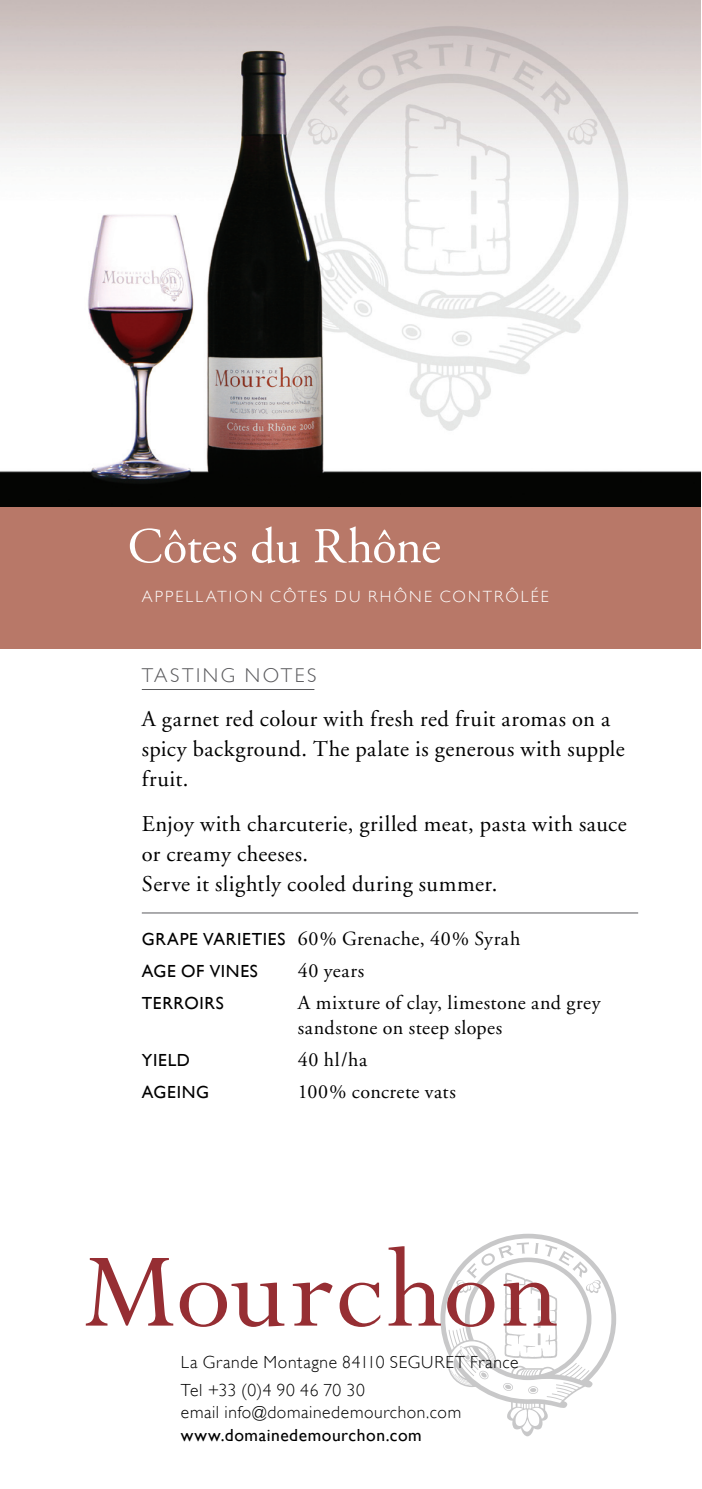
<style>
.page{position:relative;width:702px;height:1489px;background:#fff}
.page>*{position:absolute;margin:0;border:0;box-sizing:border-box;transform-origin:0 0}
.t1{font:50px "Adobe Garamond";letter-spacing:-.015em;color:#fff}
.t2{font:22.5px/30px "Adobe Garamond";letter-spacing:.02em;color:#000}
.t3{font:20px/25px "Adobe Garamond";letter-spacing:.025em;color:#000}
.t4{font:300 20px "Gill Sans";letter-spacing:.125em;color:#5a5a5d}
.t5{font:300 17.5px/27.5px "Gill Sans";letter-spacing:.035em;color:#000}
.t6{font:17.5px "Gill Sans";letter-spacing:.035em;color:#000}
.t7{font:300 16.25px "Gill Sans";letter-spacing:.13em;color:#fff}
.s1{font-family:"Gill Sans";font-size:17.5px}
</style>
<div class="page">
<img style="left:0;top:1px;width:700px;height:506px">
<div style="left:0;top:507px;width:700px;height:141px;background:#b87868"></div>
<hr style="left:142px;top:689px;width:172px;height:1px;background:#5a5a5d">
<hr style="left:142px;top:912px;width:496px;height:1px;background:#5a5a5d">
<svg style="left:86px;top:1258px;width:87px;height:67px"></svg>
<svg style="left:180px;top:1282px;width:104px;height:44px"></svg>
<svg style="left:293px;top:1282px;width:39px;height:43px"></svg>
<svg style="left:339px;top:1282px;width:41px;height:44px"></svg>
<svg style="left:388px;top:1233px;width:228px;height:203px"></svg>
<h1 class="t1" style="left:128px;top:519px;width:315px">Côtes du Rhône</h1>
<p class="t7" style="left:142px;top:587px;width:408px">APPELLATION CÔTES DU RHÔNE CONTRÔLÉE</p>
<p class="t4" style="left:142px;top:664px;width:176px">TASTING NOTES</p>
<p class="t2" style="left:142px;top:704px;width:484px">A garnet red colour with fresh red fruit aromas on a spicy background. The palate is generous with supple fruit.</p>
<p class="t2" style="left:142px;top:809px;width:486px">Enjoy with charcuterie, grilled meat, pasta with sauce or creamy cheeses.<br>Serve it slightly cooled during summer.</p>
<p class="t3" style="left:142px;top:926px;width:380px"><span class="s1">GRAPE VARIETIES</span> 60% Grenache, 40% Syrah</p>
<p class="t6" style="left:142px;top:960px;width:118px">AGE OF VINES</p>
<p class="t3" style="left:298px;top:958px;width:68px">40 years</p>
<p class="t6" style="left:142px;top:992px;width:83px">TERROIRS</p>
<p class="t3" style="left:298px;top:990px;width:304px">A mixture of clay, limestone and grey sandstone on steep slopes</p>
<p class="t6" style="left:142px;top:1049px;width:50px">YIELD</p>
<p class="t3" style="left:298px;top:1047px;width:71px">40 hl/ha</p>
<p class="t6" style="left:142px;top:1082px;width:69px">AGEING</p>
<p class="t3" style="left:298px;top:1079px;width:159px">100% concrete vats</p>
<p class="t5" style="left:181px;top:1348px;width:339px">La Grande Montagne 84110 SEGURET France<br>Tel +33 (0)4 90 46 70 30</p>
<p class="t5" style="left:181px;top:1398px;width:282px">email info@domainedemourchon.com</p>
<p class="t6" style="left:181px;top:1424px;width:242px">www.domainedemourchon.com</p>
</div>
